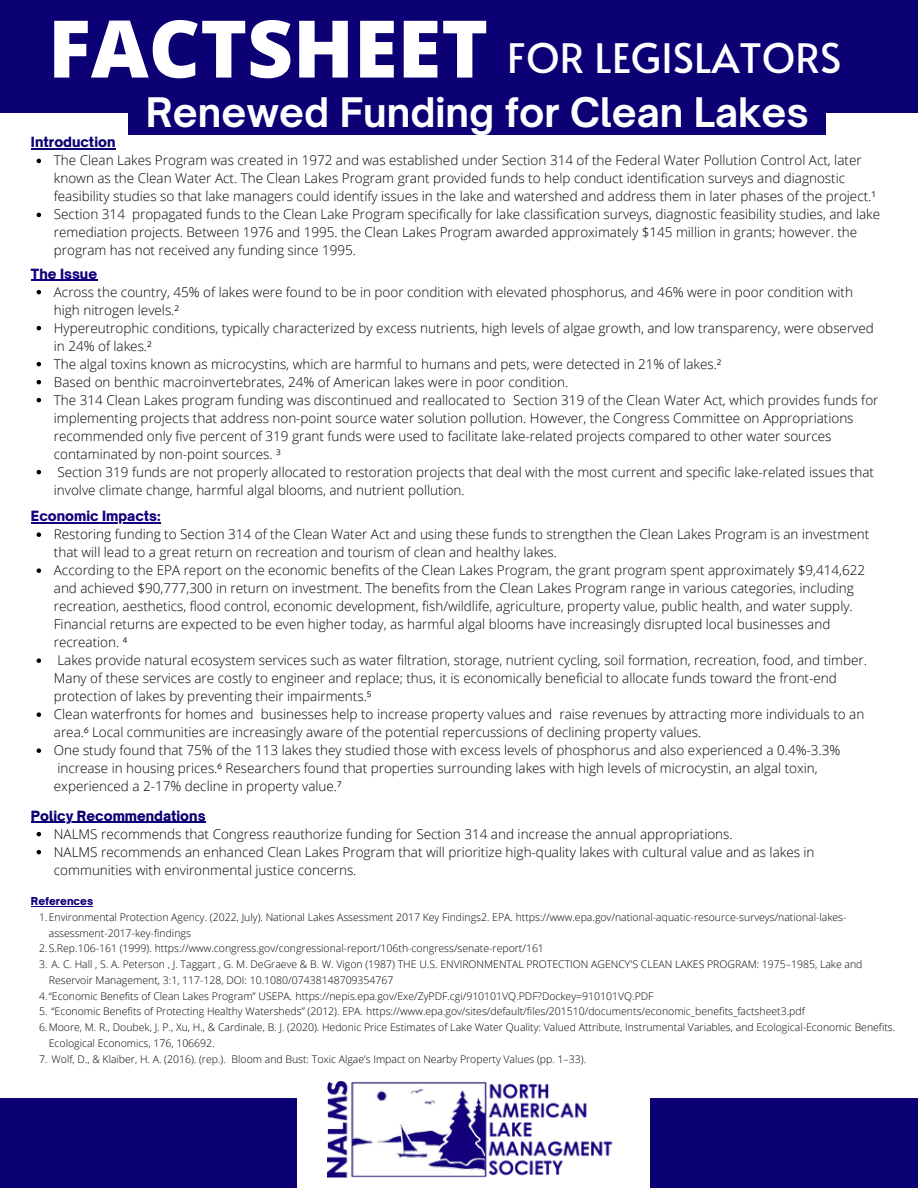
<style>
.page{position:relative;width:918px;height:1188px;background:#fff}
.page>*{position:absolute;margin:0;border:0;box-sizing:border-box;transform-origin:0 0}
.t1{font:800 79.5px "Open Sans";color:#fff}
.t2{font:40.5px "Alata";color:#fff}
.t3{font:700 39px "Open Sauce One";color:#fff}
.t4{font:300 13.5px/18px "Open Sans";color:#000}
.t5{font:900 13.5px "Open Sauce One";color:#0b0174}
.t6{font:900 13.5px "Open Sauce One";color:#13007d}
.t7{font:300 10.5px "Open Sans";color:#000}
.t8{font:900 10.5px "Open Sauce One";color:#13007d}
.s1{color:#0b0174}
</style>
<div class="page">
<div style="left:0;top:0;width:918px;height:112px;background:#0b0174"></div>
<div style="left:0;top:1098px;width:918px;height:90px;background:#0b0174"></div>
<div style="left:297px;top:1053px;width:352px;height:135px;background:#fff"></div>
<img style="left:327px;top:1082px;width:286px;height:95px">
<svg style="left:37px;top:159px;width:4px;height:4px"></svg>
<svg style="left:37px;top:213px;width:4px;height:4px"></svg>
<hr style="left:31px;top:149px;width:84px;height:1px;background:#0b0174">
<svg style="left:37px;top:290px;width:4px;height:4px"></svg>
<svg style="left:37px;top:326px;width:4px;height:4px"></svg>
<svg style="left:37px;top:362px;width:4px;height:4px"></svg>
<svg style="left:37px;top:380px;width:4px;height:4px"></svg>
<svg style="left:37px;top:398px;width:4px;height:4px"></svg>
<svg style="left:37px;top:470px;width:4px;height:4px"></svg>
<hr style="left:31px;top:280px;width:66px;height:1px;background:#13007d">
<svg style="left:37px;top:532px;width:4px;height:5px"></svg>
<svg style="left:37px;top:568px;width:4px;height:5px"></svg>
<svg style="left:37px;top:658px;width:4px;height:5px"></svg>
<svg style="left:37px;top:712px;width:4px;height:5px"></svg>
<svg style="left:37px;top:748px;width:4px;height:5px"></svg>
<hr style="left:31px;top:522px;width:130px;height:1px;background:#13007d">
<div style="left:129px;top:82px;width:697px;height:53px;background:#0b0174"></div>
<svg style="left:37px;top:832px;width:4px;height:4px"></svg>
<svg style="left:37px;top:850px;width:4px;height:4px"></svg>
<hr style="left:31px;top:822px;width:175px;height:1px;background:#0b0174">
<hr style="left:38px;top:906px;width:55px;height:1px;background:#13007d">
<h1 class="t1" style="left:48px;top:-7px;width:442px">FACTSHEET</h1>
<h2 class="t2" style="left:507px;top:28px;width:336px">FOR LEGISLATORS</h2>
<p class="t5" style="left:31px;top:134px;width:86px">Introduction</p>
<h3 class="t3" style="left:146px;top:88px;width:664px">Renewed Funding for Clean Lakes</h3>
<p class="t4" style="left:54px;top:151px;width:828px">The Clean Lakes Program was created in 1972 and was established under Section 314 of the Federal Water Pollution Control Act, later known as the Clean Water Act. The Clean Lakes Program grant provided funds to help conduct identification surveys and diagnostic feasibility studies so that lake managers could identify issues in the lake and watershed and address them in later phases of the project.¹<br>Section 314 propagated funds to the Clean Lake Program specifically for lake classification surveys, diagnostic feasibility studies, and lake remediation projects. Between 1976 and 1995. the Clean Lakes Program awarded approximately $145 million in grants; however. the program has not received any funding since 1995.</p>
<p class="t6" style="left:31px;top:265px;width:68px">The Issue</p>
<p class="t4" style="left:54px;top:282px;width:826px">Across the country, 45% of lakes were found to be in poor condition with elevated phosphorus, and 46% were in poor condition with high nitrogen levels.²<br>Hypereutrophic conditions, typically characterized by excess nutrients, high levels of algae growth, and low transparency, were observed in 24% of lakes.²<br>The algal toxins known as microcystins, which are harmful to humans and pets, were detected in 21% of lakes.²<br>Based on benthic macroinvertebrates, 24% of American lakes were in poor condition.<br>The 314 Clean Lakes program funding was discontinued and reallocated to Section 319 of the Clean Water Act, which provides funds for implementing projects that address non-point source water solution pollution. However, the Congress Committee on Appropriations recommended only five percent of 319 grant funds were used to facilitate lake-related projects compared to other water sources contaminated by non-point sources. ³<br>Section 319 funds are not properly allocated to restoration projects that deal with the most current and specific lake-related issues that involve climate change, harmful algal blooms, and nutrient pollution.</p>
<p class="t6" style="left:31px;top:508px;width:131px">Economic Impacts:</p>
<p class="t4" style="left:54px;top:525px;width:817px">Restoring funding to Section 314 of the Clean Water Act and using these funds to strengthen the Clean Lakes Program is an investment that will lead to a great return on recreation and tourism of clean and healthy lakes.<br>According to the EPA report on the economic benefits of the Clean Lakes Program, the grant program spent approximately $9,414,622 and achieved $90,777,300 in return on investment. The benefits from the Clean Lakes Program range in various categories, including recreation, aesthetics, flood control, economic development, fish/wildlife, agriculture, property value, public health, and water supply.<br>Financial returns are expected to be even higher today, as harmful algal blooms have increasingly disrupted local businesses and recreation. ⁴<br>Lakes provide natural ecosystem services such as water filtration, storage, nutrient cycling, soil formation, recreation, food, and timber.<br>Many of these services are costly to engineer and replace; thus, it is economically beneficial to allocate funds toward the front-end protection of lakes by preventing their impairments.⁵<br>Clean waterfronts for homes and businesses help to increase property values and raise revenues by attracting more individuals to an area.⁶ Local communities are increasingly aware of the potential repercussions of declining property values.<br>One study found that 75% of the 113 lakes they studied those with excess levels of phosphorus and also experienced a 0.4%-3.3% increase in housing prices.⁶ Researchers found that properties surrounding lakes with high levels of microcystin, an algal toxin, experienced a 2-17% decline in property value.⁷</p>
<p class="t5" style="left:31px;top:807px;width:176px">Policy Recommendations</p>
<p class="t4" style="left:54px;top:824px;width:762px">NALMS recommends that Congress reauthorize funding for Section 314 and increase the annual appropriations.<br>NALMS recommends an enhanced Clean Lakes Program that will prioritize high-quality lakes with cultural value and as lakes in communities with environmental justice concerns.</p>
<p class="t8" style="left:31px;top:895px;width:64px"><span class="s1">R</span>eferences</p>
<p class="t7" style="left:39px;top:910px;width:809px">1.Environmental Protection Agency. (2022, July). National Lakes Assessment 2017 Key Findings2. EPA. https://www.epa.gov/national-aquatic-resource-surveys/national-lakes-</p>
<p class="t7" style="left:49px;top:925px;width:144px">assessment-2017-key-findings</p>
<p class="t7" style="left:39px;top:941px;width:506px">2.S.Rep.106-161 (1999). https://www.congress.gov/congressional-report/106th-congress/senate-report/161</p>
<p class="t7" style="left:39px;top:957px;width:825px">3. A. C. Hall , S. A. Peterson , J. Taggart , G. M. DeGraeve &amp; B. W. Vigon (1987) THE U.S. ENVIRONMENTAL PROTECTION AGENCY'S CLEAN LAKES PROGRAM: 1975–1985, Lake and</p>
<p class="t7" style="left:49px;top:973px;width:346px">Reservoir Management, 3:1, 117-128, DOI: 10.1080/07438148709354767</p>
<p class="t7" style="left:39px;top:988px;width:616px">4.“Economic Benefits of Clean Lakes Program” USEPA. https://nepis.epa.gov/Exe/ZyPDF.cgi/910101VQ.PDF?Dockey=910101VQ.PDF</p>
<p class="t7" style="left:39px;top:1004px;width:767px">5. “Economic Benefits of Protecting Healthy Watersheds” (2012). EPA. https://www.epa.gov/sites/default/files/201510/documents/economic_benefits_factsheet3.pdf</p>
<p class="t7" style="left:39px;top:1020px;width:858px">6.Moore, M. R., Doubek, J. P., Xu, H., &amp; Cardinale, B. J. (2020). Hedonic Price Estimates of Lake Water Quality: Valued Attribute, Instrumental Variables, and Ecological-Economic Benefits.</p>
<p class="t7" style="left:49px;top:1036px;width:167px">Ecological Economics, 176, 106692.</p>
<p class="t7" style="left:39px;top:1051px;width:548px">7. Wolf, D., &amp; Klaiber, H. A. (2016). (rep.). Bloom and Bust: Toxic Algae’s Impact on Nearby Property Values (pp. 1–33).</p>
</div>
